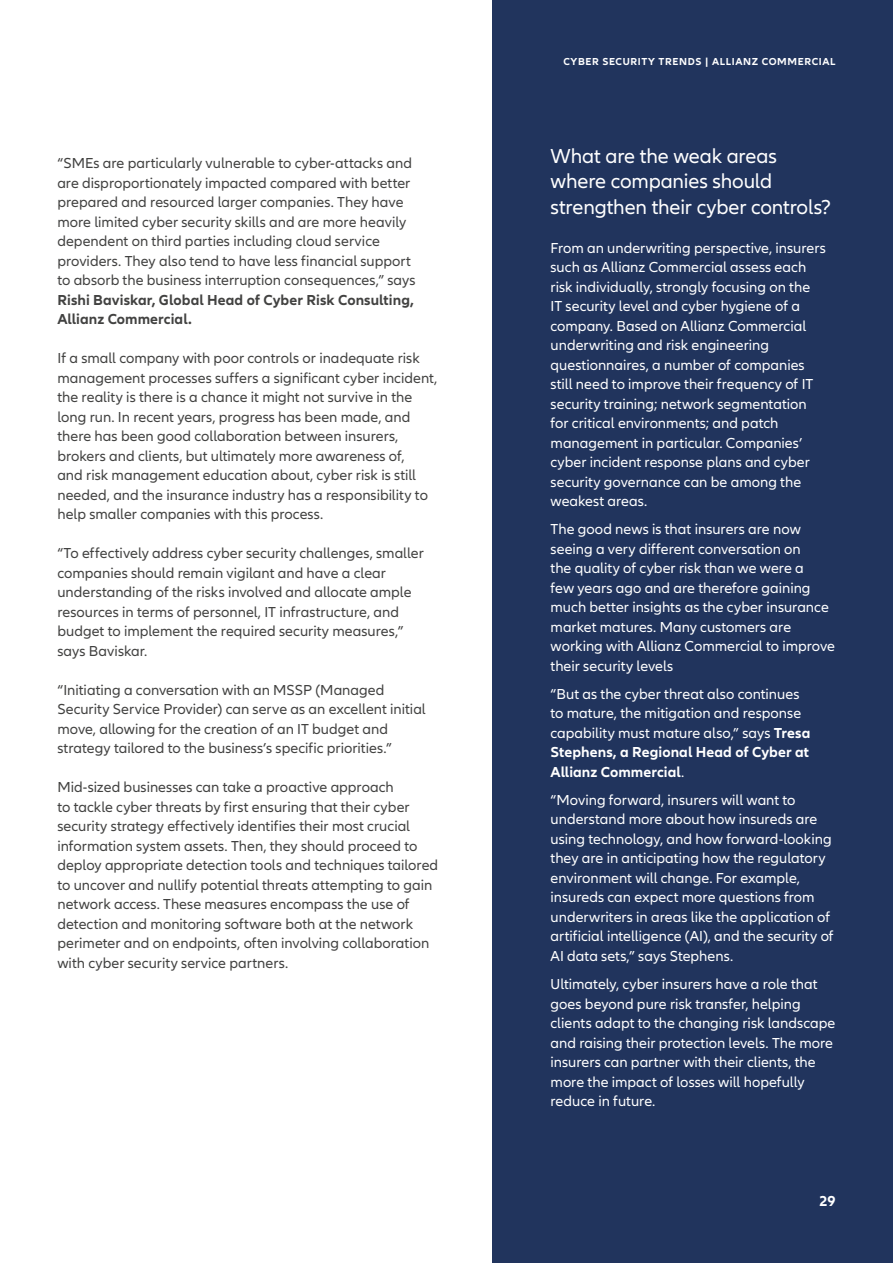
<style>
.page{position:relative;width:893px;height:1263px;background:#fff}
.page>*{position:absolute;margin:0;border:0;box-sizing:border-box;transform-origin:0 0}
.Subheadline___CTA_15_18pt{font:21px/25.5px "Allianz Neo";letter-spacing:-.005em;color:#fff}
.Copy_10_13pt{font:15px/19.5px "Allianz Neo";color:#424241}
.Copy_10_13pt-2{font:15px/19.5px "Allianz Neo";color:#fff}
.t1{font:700 15px "Allianz Neo";color:#fff}
.t2{font:700 10.5px "Allianz Neo";letter-spacing:.06em;color:#fff}
.s1{font-weight:700}
</style>
<div class="page">
<div style="left:492px;top:0;width:401px;height:1263px;background:#21345d"></div>
<p class="Copy_10_13pt" style="left:57px;top:154px;width:360px">“SMEs are particularly vulnerable to cyber-attacks and are disproportionately impacted compared with better prepared and resourced larger companies. They have more limited cyber security skills and are more heavily dependent on third parties including cloud service providers. They also tend to have less financial support to absorb the business interruption consequences,” says <span class="s1">Rishi Baviskar, Global Head of Cyber Risk Consulting, Allianz Commercial.</span></p>
<p class="Copy_10_13pt" style="left:57px;top:349px;width:381px">If a small company with poor controls or inadequate risk management processes suffers a significant cyber incident, the reality is there is a chance it might not survive in the long run. In recent years, progress has been made, and there has been good collaboration between insurers, brokers and clients, but ultimately more awareness of,<br>and risk management education about, cyber risk is still needed, and the insurance industry has a responsibility to help smaller companies with this process.</p>
<p class="Copy_10_13pt" style="left:57px;top:544px;width:368px">“To effectively address cyber security challenges, smaller companies should remain vigilant and have a clear understanding of the risks involved and allocate ample resources in terms of personnel, IT infrastructure, and budget to implement the required security measures,” says Baviskar.</p>
<p class="Copy_10_13pt" style="left:57px;top:680px;width:370px">“Initiating a conversation with an MSSP (Managed Security Service Provider) can serve as an excellent initial move, allowing for the creation of an IT budget and strategy tailored to the business’s specific priorities.”</p>
<p class="Copy_10_13pt" style="left:57px;top:778px;width:382px">Mid-sized businesses can take a proactive approach<br>to tackle cyber threats by first ensuring that their cyber security strategy effectively identifies their most crucial information system assets. Then, they should proceed to deploy appropriate detection tools and techniques tailored to uncover and nullify potential threats attempting to gain network access. These measures encompass the use of detection and monitoring software both at the network perimeter and on endpoints, often involving collaboration with cyber security service partners.</p>
<p class="t2" style="left:563px;top:56px;width:274px">CYBER SECURITY TRENDS | ALLIANZ COMMERCIAL</p>
<p class="Subheadline___CTA_15_18pt" style="left:550px;top:144px;width:282px">What are the weak areas where companies should strengthen their cyber controls?</p>
<p class="Copy_10_13pt-2" style="left:550px;top:239px;width:277px">From an underwriting perspective, insurers such as Allianz Commercial assess each risk individually, strongly focusing on the<br>IT security level and cyber hygiene of a company. Based on Allianz Commercial underwriting and risk engineering questionnaires, a number of companies still need to improve their frequency of IT security training; network segmentation for critical environments; and patch management in particular. Companies’ cyber incident response plans and cyber security governance can be among the weakest areas.</p>
<p class="Copy_10_13pt-2" style="left:550px;top:520px;width:286px">The good news is that insurers are now seeing a very different conversation on<br>the quality of cyber risk than we were a<br>few years ago and are therefore gaining much better insights as the cyber insurance market matures. Many customers are working with Allianz Commercial to improve their security levels</p>
<p class="Copy_10_13pt-2" style="left:550px;top:685px;width:261px">“But as the cyber threat also continues to mature, the mitigation and response capability must mature also,” says <span class="s1">Tresa Stephens, a Regional Head of Cyber at Allianz Commercial</span>.</p>
<p class="Copy_10_13pt-2" style="left:550px;top:791px;width:285px">“Moving forward, insurers will want to understand more about how insureds are using technology, and how forward-looking they are in anticipating how the regulatory environment will change. For example, insureds can expect more questions from underwriters in areas like the application of artificial intelligence (AI), and the security of AI data sets,” says Stephens.</p>
<p class="Copy_10_13pt-2" style="left:550px;top:975px;width:286px">Ultimately, cyber insurers have a role that goes beyond pure risk transfer, helping clients adapt to the changing risk landscape and raising their protection levels. The more insurers can partner with their clients, the more the impact of losses will hopefully reduce in future.</p>
<p class="t1" style="left:819px;top:1192px;width:18px">29</p>
</div>
